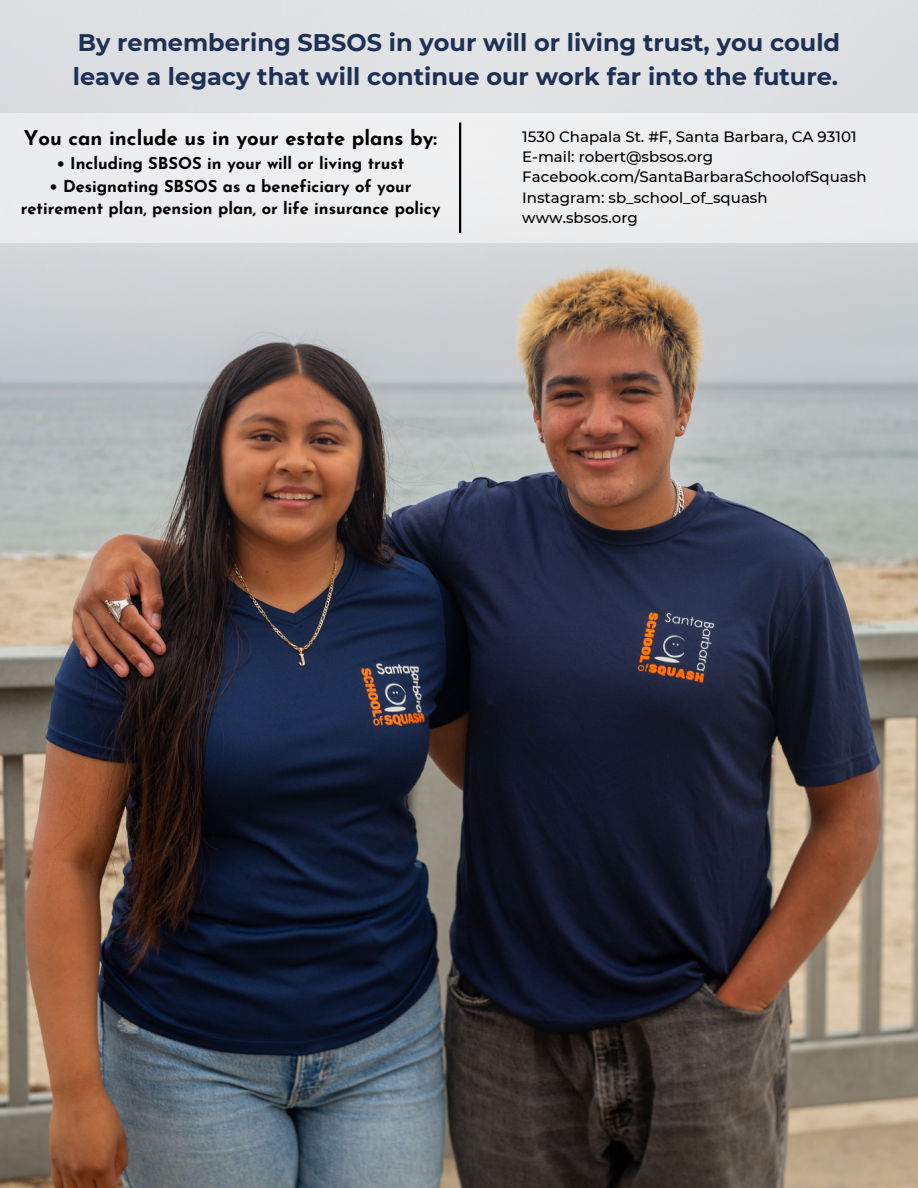
<style>
.page{position:relative;width:918px;height:1188px;background:#fff}
.page>*{position:absolute;margin:0;border:0;box-sizing:border-box;transform-origin:0 0}
.t1{font:700 24px "Montserrat";color:#1d3155}
.t2{font:700 20.25px "Josefin Sans";color:#000}
.t3{font:700 16.5px "Josefin Sans";color:#000}
.t4{font:500 15px "Montserrat";color:#000}
</style>
<div class="page">
<img style="left:0;top:0;width:918px;height:1188px">
<div style="left:0;top:113px;width:918px;height:129px;background:#ededef"></div>
<hr style="left:459px;top:123px;width:2px;height:110px;background:#000">
<p class="t1" style="left:78px;top:28px;width:764px">By remembering SBSOS in your will or living trust, you could</p>
<p class="t1" style="left:73px;top:62px;width:767px">leave a legacy that will continue our work far into the future.</p>
<p class="t2" style="left:24px;top:129px;width:415px">You can include us in your estate plans by:</p>
<p class="t3" style="left:57px;top:157px;width:349px">• Including SBSOS in your will or living trust</p>
<p class="t3" style="left:50px;top:180px;width:364px">• Designating SBSOS as a beneficiary of your</p>
<p class="t3" style="left:21px;top:202px;width:421px">retirement plan, pension plan, or life insurance policy</p>
<p class="t4" style="left:522px;top:127px;width:336px">1530 Chapala St. #F, Santa Barbara, CA 93101</p>
<p class="t4" style="left:522px;top:148px;width:193px">E-mail: robert@sbsos.org</p>
<p class="t4" style="left:522px;top:168px;width:346px">Facebook.com/SantaBarbaraSchoolofSquash</p>
<p class="t4" style="left:522px;top:188px;width:247px">Instagram: sb_school_of_squash</p>
<p class="t4" style="left:522px;top:208px;width:117px">www.sbsos.org</p>
</div>
